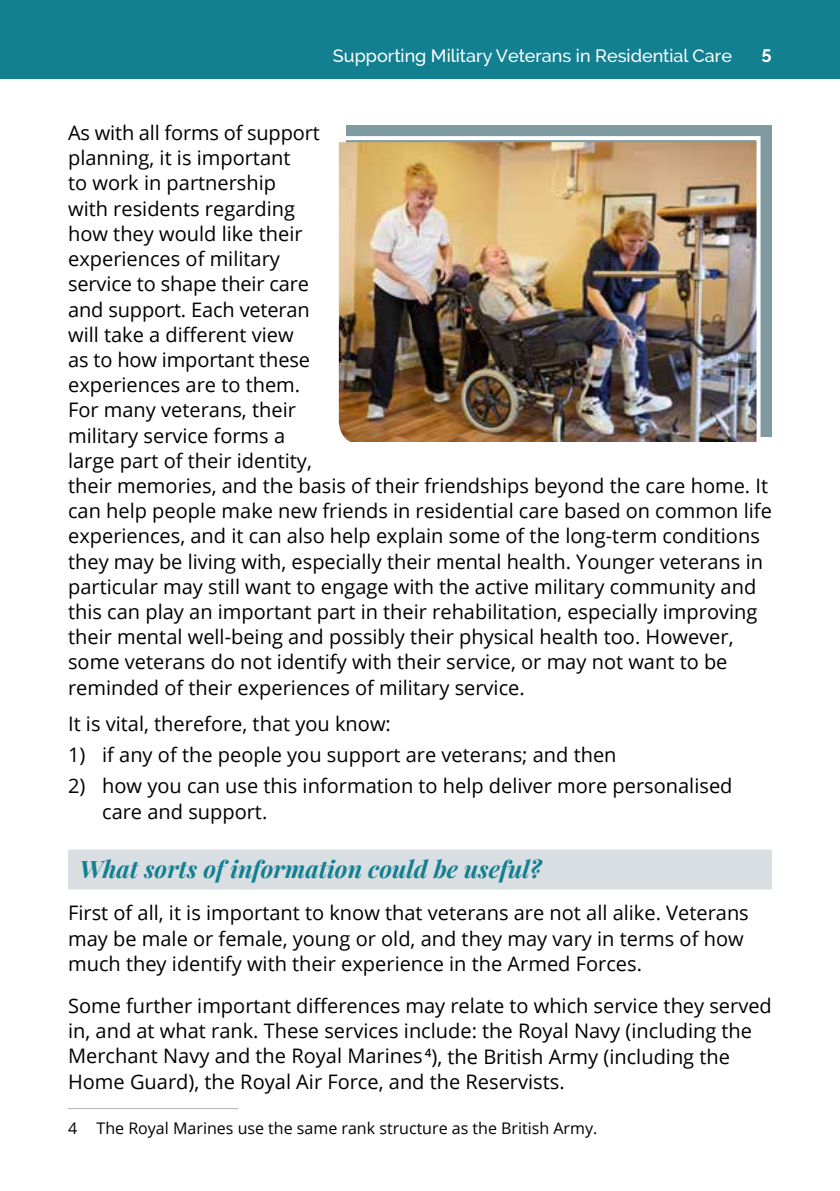
<style>
.page{position:relative;width:840px;height:1191px;background:#fff}
.page>*{position:absolute;margin:0;border:0;box-sizing:border-box;transform-origin:0 0}
.t1{font:italic 700 24px "Playfair Display";color:#128091}
.t2{font:20px/25.2px "Open Sans";color:#000}
.t3{font:500 18px "Raleway";color:#fff}
.t4{font:700 18px "Raleway";color:#fff}
.t5{font:16px "Open Sans";color:#000}
</style>
<div class="page">
<div style="left:0;top:0;width:839px;height:78px;background:#128091"></div>
<div style="left:68px;top:849px;width:703px;height:40px;background:#d8dee1"></div>
<hr style="left:68px;top:1108px;width:170px;height:1px;background:#b1b2b3">
<div style="left:346px;top:125px;width:425px;height:312px;background:#7f9ba1"></div>
<img style="left:338px;top:136px;width:423px;height:306px">
<p class="t3" style="left:333px;top:46px;width:400px">Supporting Military Veterans in Residential Care</p>
<p class="t4" style="left:761px;top:46px;width:12px">5</p>
<p class="t2" style="left:68px;top:120px;width:705px">As with all forms of support<br>planning, it is important<br>to work in partnership<br>with residents regarding<br>how they would like their<br>experiences of military<br>service to shape their care<br>and support. Each veteran<br>will take a different view<br>as to how important these<br>experiences are to them.<br>For many veterans, their<br>military service forms a<br>large part of their identity,<br>their memories, and the basis of their friendships beyond the care home. It can help people make new friends in residential care based on common life experiences, and it can also help explain some of the long-term conditions they may be living with, especially their mental health. Younger veterans in particular may still want to engage with the active military community and this can play an important part in their rehabilitation, especially improving their mental well-being and possibly their physical health too. However, some veterans do not identify with their service, or may not want to be reminded of their experiences of military service.</p>
<p class="t2" style="left:68px;top:711px;width:324px">It is vital, therefore, that you know:</p>
<p class="t2" style="left:68px;top:741px;width:549px">1) if any of the people you support are veterans; and then</p>
<p class="t2" style="left:102px;top:772px;width:631px;line-height:26px;text-indent:-34px">2) how you can use this information to help deliver more personalised care and support.</p>
<p class="t1" style="left:79px;top:852px;width:463px">What sorts of information could be useful?</p>
<p class="t2" style="left:68px;top:900px;width:681px">First of all, it is important to know that veterans are not all alike. Veterans may be male or female, young or old, and they may vary in terms of how much they identify with their experience in the Armed Forces.</p>
<p class="t2" style="left:68px;top:992px;width:704px">Some further important differences may relate to which service they served in, and at what rank. These services include: the Royal Navy (including the Merchant Navy and the Royal Marines <sup>4</sup>), the British Army (including the Home Guard), the Royal Air Force, and the Reservists.</p>
<p class="t5" style="left:68px;top:1117px;width:530px">4 The Royal Marines use the same rank structure as the British Army.</p>
</div>
